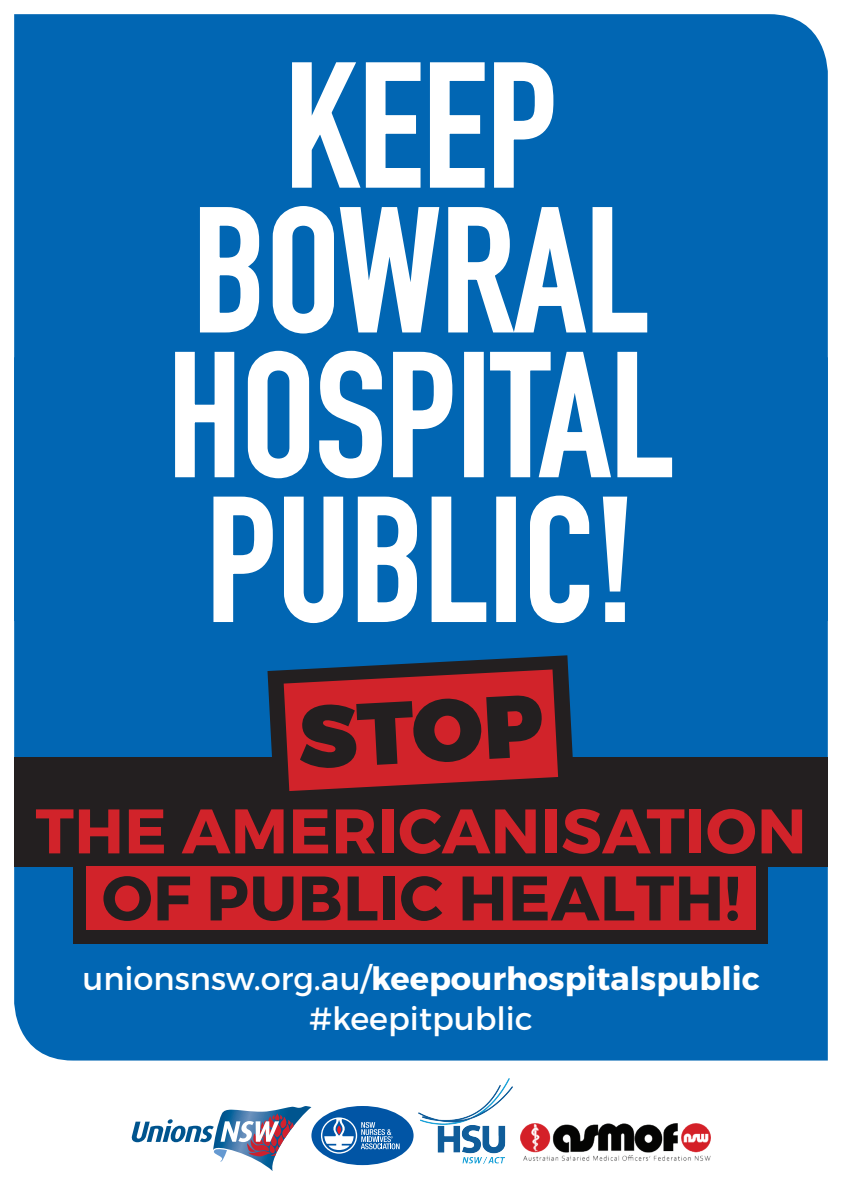
<style>
.page{position:relative;width:842px;height:1191px;background:#fff}
.page>*{position:absolute;margin:0;border:0;box-sizing:border-box;transform-origin:0 0}
.t1{font:173.2px/144.7px "DIN Engschrift";color:#fff;text-align:center}
.t2{font:900 88.2px "Montserrat";color:#231f20}
.t3{font:700 62.8px "Montserrat";letter-spacing:.01em;color:#d1232a}
.t4{font:700 62.8px "Montserrat";letter-spacing:.01em;color:#231f20}
.t5{font:32px/40px "Montserrat";color:#fff;text-align:center}
.s1{font-weight:700}
</style>
<div class="page">
<div style="left:14px;top:621px;width:814px;height:439px;background:#0166b3"></div>
<div style="left:14px;top:14px;width:814px;height:607px;background:#0166b3"></div>
<div style="left:311px;top:1106px;width:103px;height:59px;background:#0155a5;border-radius:50%"></div>
<svg style="left:321px;top:1117px;width:36px;height:36px"></svg>
<svg style="left:322px;top:1119px;width:78px;height:33px"></svg>
<svg style="left:131px;top:1106px;width:180px;height:65px"></svg>
<img style="left:418px;top:1078px;width:94px;height:85px">
<img style="left:520px;top:1123px;width:191px;height:38px">
<div style="left:74px;top:861px;width:694px;height:82px;background:#231f20"></div>
<div style="left:14px;top:758px;width:814px;height:109px;background:#231f20"></div>
<svg style="left:267px;top:655px;width:307px;height:122px;fill:#231f20"></svg>
<svg style="left:284px;top:669px;width:274px;height:122px"></svg>
<div style="left:86px;top:865px;width:670px;height:64px;background:#d1232a"></div>
<svg style="left:291px;top:61px;width:130px;height:128px"></svg>
<svg style="left:429px;top:61px;width:57px;height:128px"></svg>
<svg style="left:493px;top:61px;width:61px;height:128px"></svg>
<svg style="left:199px;top:206px;width:61px;height:127px"></svg>
<svg style="left:272px;top:205px;width:168px;height:129px"></svg>
<svg style="left:447px;top:206px;width:201px;height:128px"></svg>
<svg style="left:174px;top:351px;width:61px;height:127px"></svg>
<svg style="left:247px;top:350px;width:63px;height:129px"></svg>
<svg style="left:318px;top:350px;width:65px;height:129px"></svg>
<svg style="left:392px;top:351px;width:61px;height:127px"></svg>
<div style="left:464px;top:352px;width:20px;height:125px;border:2px solid #fff"></div>
<svg style="left:489px;top:351px;width:184px;height:127px"></svg>
<svg style="left:212px;top:495px;width:62px;height:128px"></svg>
<svg style="left:283px;top:495px;width:61px;height:129px"></svg>
<svg style="left:357px;top:495px;width:61px;height:128px"></svg>
<svg style="left:431px;top:495px;width:56px;height:128px"></svg>
<div style="left:496px;top:496px;width:20px;height:126px;border:2px solid #fff"></div>
<svg style="left:529px;top:494px;width:61px;height:130px"></svg>
<svg style="left:602px;top:495px;width:26px;height:128px"></svg>
<h1 class="t1" style="left:168px;top:55px;width:508px">KEEP<br>BOWRAL<br>HOSPITAL<br>PUBLIC!</h1>
<h2 class="t2" style="left:295px;top:682px;width:248px;rotate:-3deg">Stop</h2>
<h3 class="t3" style="left:36px;top:792px;width:772px">THE AMERICANISATION</h3>
<h3 class="t4" style="left:102px;top:859px;width:640px">OF PUBLIC HEALTH!</h3>
<p class="t5" style="left:82px;top:959px;width:679px">unionsnsw.org.au/<span class="s1">KEEPOURHOSPITALSPUBLIC </span>#keepitpublic</p>
</div>
